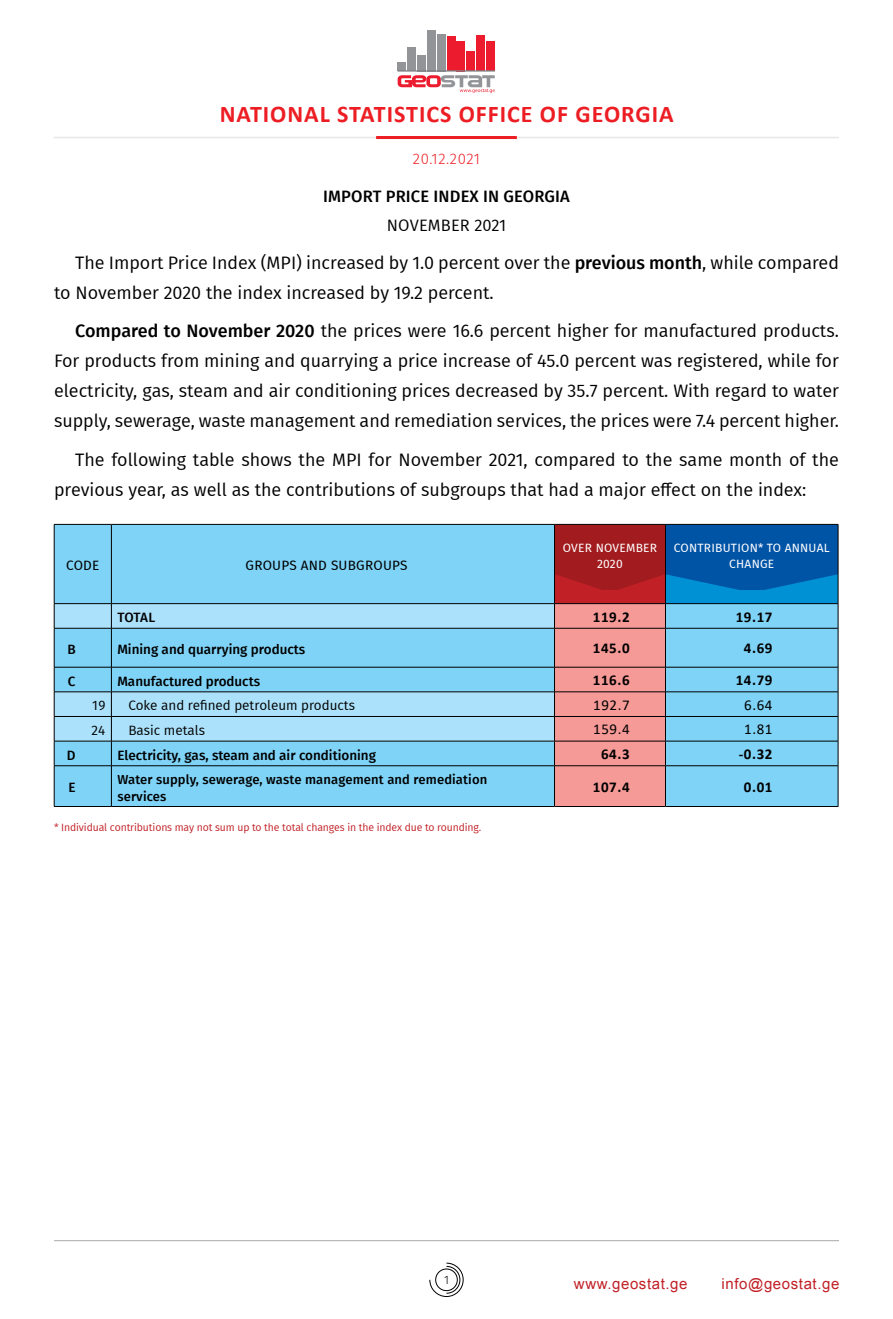
<style>
.page{position:relative;width:893px;height:1319px;background:#fff}
.page>*{position:absolute;margin:0;border:0;box-sizing:border-box;transform-origin:0 0}
.t1{font:700 24px "Calibri";letter-spacing:.04em;color:#ed1d24}
.t2{font:18px/30px "Fira GO";color:#000}
.t3{font:500 16.5px "Fira GO";letter-spacing:.01em;color:#000}
.t4{font:16.5px "Fira GO";letter-spacing:.01em;color:#000}
.t5{font:700 15px "Calibri";letter-spacing:.04em;color:#000}
.t6{font:15px "BPG Ingiri Arial";letter-spacing:.04em;color:#c12026}
.t7{font:15px "Calibri";letter-spacing:.04em;color:#000}
.t8{font:300 15px "Fira GO";letter-spacing:.04em;color:#ed1d24}
.t9{font:500 13.5px "Fira GO";color:#000}
.t10{font:13.5px "Fira GO";color:#000}
.t11{font:13.5px "Fira GO";letter-spacing:.02em;color:#000}
.t12{font:500 13.05px/16.5px "Fira GO";letter-spacing:.01em;color:#000}
.t13{font:12px/16.5px "Fira GO";letter-spacing:.02em;color:#fff;text-align:center}
.t14{font:300 12px "Fira GO";color:#000}
.t15{font:10.5px "Fira GO";letter-spacing:-.01em;color:#c12026}
.s1{font-weight:500}
</style>
<div class="page">
<svg style="left:429px;top:1262px;width:35px;height:34px"></svg>
<hr style="left:54px;top:1239px;width:785px;height:1px;background:#a7a9ac">
<hr style="left:54px;top:137px;width:785px;height:1px;background:#e6e7e8">
<hr style="left:376px;top:136px;width:141px;height:3px;background:#ed1d24">
<div style="left:398px;top:62px;width:8px;height:9px;background:#929497"></div>
<div style="left:407px;top:47px;width:9px;height:24px;background:#929497"></div>
<div style="left:417px;top:55px;width:9px;height:16px;background:#929497"></div>
<div style="left:427px;top:30px;width:9px;height:41px;background:#929497"></div>
<div style="left:437px;top:34px;width:9px;height:37px;background:#929497"></div>
<div style="left:447px;top:36px;width:8px;height:35px;background:#ec1b2e"></div>
<div style="left:457px;top:41px;width:8px;height:30px;background:#ec1b2e"></div>
<div style="left:466px;top:51px;width:9px;height:20px;background:#ec1b2e"></div>
<div style="left:476px;top:36px;width:9px;height:35px;background:#ec1b2e"></div>
<div style="left:486px;top:42px;width:9px;height:29px;background:#ec1b2e"></div>
<hr style="left:398px;top:70px;width:97px;height:2px;background:#808184">
<svg style="left:398px;top:75px;width:97px;height:18px"></svg>
<svg style="left:555px;top:525px;width:283px;height:281px;background:#659ac3"></svg>
<div style="left:55px;top:525px;width:499px;height:78px;background:#7ed3f7"></div>
<hr style="left:554px;top:524px;width:1px;height:79px;background:#000">
<hr style="left:665px;top:524px;width:1px;height:79px;background:#000">
<hr style="left:111px;top:524px;width:1px;height:79px;background:#000">
<hr style="left:54px;top:806px;width:57px;height:1px;background:#000">
<hr style="left:111px;top:806px;width:443px;height:1px;background:#000">
<hr style="left:54px;top:524px;width:57px;height:1px;background:#000">
<hr style="left:54px;top:524px;width:1px;height:79px;background:#000">
<hr style="left:111px;top:524px;width:443px;height:1px;background:#000">
<hr style="left:554px;top:524px;width:111px;height:1px;background:#000">
<hr style="left:665px;top:524px;width:173px;height:1px;background:#000">
<hr style="left:838px;top:524px;width:1px;height:79px;background:#000">
<hr style="left:554px;top:806px;width:111px;height:1px;background:#000">
<hr style="left:665px;top:603px;width:173px;height:1px;background:#000">
<svg style="left:838px;top:603px;width:1px;height:25px"></svg>
<hr style="left:665px;top:628px;width:173px;height:1px;background:#000">
<hr style="left:838px;top:628px;width:1px;height:39px;background:#000">
<hr style="left:665px;top:666px;width:173px;height:1px;background:#000">
<hr style="left:665px;top:691px;width:173px;height:1px;background:#000">
<hr style="left:665px;top:716px;width:173px;height:1px;background:#000">
<hr style="left:665px;top:740px;width:173px;height:1px;background:#000">
<svg style="left:838px;top:667px;width:1px;height:98px"></svg>
<hr style="left:665px;top:765px;width:173px;height:1px;background:#000">
<hr style="left:838px;top:765px;width:1px;height:41px;background:#000">
<hr style="left:665px;top:806px;width:173px;height:1px;background:#000">
<svg style="left:54px;top:603px;width:612px;height:203px;background:#9ac4dd"></svg>
<hr style="left:54px;top:740px;width:57px;height:1px;background:#000">
<hr style="left:111px;top:740px;width:443px;height:1px;background:#000">
<h1 class="t1" style="left:220px;top:97px;width:455px">NATIONAL STATISTICS OFFICE OF GEORGIA</h1>
<p class="t8" style="left:413px;top:149px;width:69px">20.12.2021</p>
<p class="t3" style="left:323px;top:187px;width:248px">IMPORT PRICE INDEX IN GEORGIA</p>
<p class="t4" style="left:387px;top:215px;width:121px">NOVEMBER 2021</p>
<p class="t2" style="left:54px;top:247px;width:786px;text-indent:21px">The Import Price Index (MPI) increased by 1.0 percent over the <span class="s1">previous month</span>, while compared to November 2020 the index increased by 19.2 percent.</p>
<p class="t2" style="left:54px;top:316px;width:786px;text-align:justify;text-indent:21px"><span class="s1">Compared to November 2020</span> the prices were 16.6 percent higher for manufactured products.<br>For products from mining and quarrying a price increase of 45.0 percent was registered, while for electricity, gas, steam and air conditioning prices decreased by 35.7 percent. With regard to water supply, sewerage, waste management and remediation services, the prices were 7.4 percent higher.</p>
<p class="t2" style="left:54px;top:444px;width:786px;text-indent:21px">The following table shows the MPI for November 2021, compared to the same month of the previous year, as well as the contributions of subgroups that had a major effect on the index:</p>
<p class="t11" style="left:66px;top:557px;width:35px">CODE</p>
<p class="t11" style="left:246px;top:557px;width:163px">GROUPS AND SUBGROUPS</p>
<p class="t13" style="left:563px;top:539px;width:96px">OVER NOVEMBER<br>2020</p>
<p class="t13" style="left:674px;top:539px;width:158px">CONTRIBUTION* TO ANNUAL<br>CHANGE</p>
<p class="t9" style="left:117px;top:609px;width:39px">TOTAL</p>
<p class="t5" style="left:593px;top:606px;width:38px">119.2</p>
<p class="t5" style="left:736px;top:606px;width:38px">19.17</p>
<p class="t9" style="left:67px;top:641px;width:10px">B</p>
<p class="t9" style="left:117px;top:641px;width:189px">Mining and quarrying products</p>
<p class="t5" style="left:593px;top:637px;width:38px">145.0</p>
<p class="t5" style="left:744px;top:637px;width:30px">4.69</p>
<p class="t9" style="left:68px;top:673px;width:9px">C</p>
<p class="t9" style="left:117px;top:673px;width:144px">Manufactured products</p>
<p class="t5" style="left:593px;top:669px;width:38px">116.6</p>
<p class="t5" style="left:736px;top:669px;width:38px">14.79</p>
<p class="t10" style="left:92px;top:697px;width:15px">19</p>
<p class="t10" style="left:128px;top:697px;width:228px">Coke and refined petroleum products</p>
<p class="t7" style="left:593px;top:694px;width:38px">192.7</p>
<p class="t7" style="left:744px;top:694px;width:30px">6.64</p>
<p class="t10" style="left:91px;top:722px;width:15px">24</p>
<p class="t10" style="left:128px;top:722px;width:78px">Basic metals</p>
<p class="t7" style="left:593px;top:719px;width:38px">159.4</p>
<p class="t7" style="left:744px;top:719px;width:30px">1.81</p>
<p class="t9" style="left:67px;top:747px;width:10px">D</p>
<p class="t9" style="left:117px;top:747px;width:260px">Electricity, gas, steam and air conditioning</p>
<p class="t5" style="left:601px;top:743px;width:30px">64.3</p>
<p class="t5" style="left:739px;top:743px;width:35px">-0.32</p>
<p class="t9" style="left:68px;top:779px;width:9px">E</p>
<p class="t12" style="left:117px;top:771px;width:371px">Water supply, sewerage, waste management and remediation services</p>
<p class="t5" style="left:593px;top:776px;width:38px">107.4</p>
<p class="t5" style="left:744px;top:776px;width:30px">0.01</p>
<p class="t15" style="left:54px;top:821px;width:429px">* Individual contributions may not sum up to the total changes in the index due to rounding.</p>
<p class="t14" style="left:444px;top:1272px;width:6px">1</p>
<p class="t6" style="left:574px;top:1273px;width:115px">www.geostat.ge</p>
<p class="t6" style="left:722px;top:1273px;width:119px">info@geostat.ge</p>
</div>
